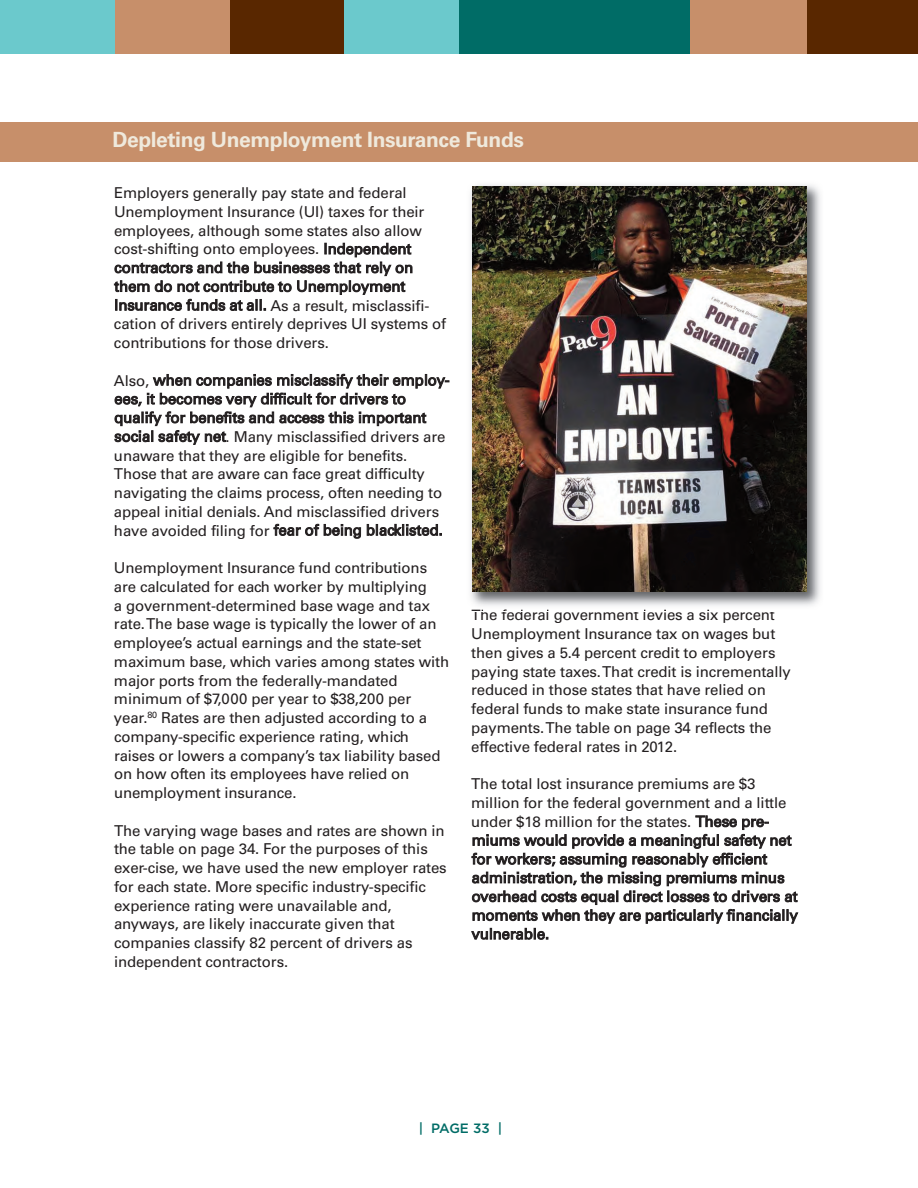
<style>
.page{position:relative;width:918px;height:1188px;background:#fff}
.page>*{position:absolute;margin:0;border:0;box-sizing:border-box;transform-origin:0 0}
.t1{font:700 21px "Univers LT";letter-spacing:-.02em;color:#efe9dc}
.t2{font:15px/18.8px "Univers LT";letter-spacing:-.01em;color:#231f20}
.t3{font:500 13.5px "Gotham";letter-spacing:-.02em;color:#006c66}
</style>
<div class="page">
<div style="left:344px;top:0;width:115px;height:54px;background:#6bc9cc"></div>
<div style="left:459px;top:0;width:232px;height:54px;background:#006c66"></div>
<div style="left:230px;top:0;width:114px;height:54px;background:#592700"></div>
<div style="left:691px;top:0;width:116px;height:54px;background:#c78f6a"></div>
<div style="left:115px;top:0;width:115px;height:54px;background:#c78f6a"></div>
<div style="left:807px;top:0;width:111px;height:54px;background:#592700"></div>
<div style="left:0;top:0;width:115px;height:54px;background:#6bc9cc"></div>
<img style="left:470px;top:184px;width:350px;height:427px">
<img style="left:472px;top:609px;width:51px;height:2px">
<img style="left:472px;top:186px;width:335px;height:406px">
<div style="left:0;top:122px;width:918px;height:40px;background:#c78f6a"></div>
<h1 class="t1" style="left:112px;top:127px;width:413px">Depleting unemployment Insurance Funds</h1>
<p class="t2" style="left:114px;top:183px;width:334px">Employers generally pay state and federal Unemployment Insurance (UI) taxes for their employees, although some states also allow cost-shifting onto employees. Independent contractors and the businesses that rely on them do not contribute to Unemployment Insurance funds at all. As a result, misclassifi&shy;cation of drivers entirely deprives UI systems of contributions for those drivers.</p>
<p class="t2" style="left:114px;top:371px;width:337px">Also, when companies misclassify their employ&shy;ees, it becomes very difficult for drivers to qualify for benefits and access this important social safety net. Many misclassified drivers are unaware that they are eligible for benefits.<br>Those that are aware can face great difficulty navigating the claims process, often needing to appeal initial denials. And misclassified drivers have avoided filing for fear of being blacklisted.</p>
<p class="t2" style="left:114px;top:558px;width:337px">Unemployment Insurance fund contributions are calculated for each worker by multiplying<br>a government-determined base wage and tax rate. The base wage is typically the lower of an employee’s actual earnings and the state-set maximum base, which varies among states with major ports from the federally-mandated minimum of $7,000 per year to $38,200 per year.<sup>80</sup> Rates are then adjusted according to a company-specific experience rating, which raises or lowers a company’s tax liability based on how often its employees have relied on unemployment insurance.</p>
<p class="t2" style="left:114px;top:821px;width:334px">The varying wage bases and rates are shown in the table on page 34. For the purposes of this exer-cise, we have used the new employer rates for each state. More specific industry-specific experience rating were unavailable and, anyways, are likely inaccurate given that companies classify 82 percent of drivers as independent contractors.</p>
<p class="t2" style="left:471px;top:606px;width:321px">The federal government levies a six percent Unemployment Insurance tax on wages but then gives a 5.4 percent credit to employers paying state taxes. That credit is incrementally reduced in those states that have relied on federal funds to make state insurance fund payments. The table on page 34 reflects the effective federal rates in 2012.</p>
<p class="t2" style="left:471px;top:775px;width:328px">The total lost insurance premiums are $3 million for the federal government and a little under $18 million for the states. These pre&shy;miums would provide a meaningful safety net for workers; assuming reasonably efficient administration, the missing premiums minus overhead costs equal direct losses to drivers at moments when they are particularly financially vulnerable.</p>
<p class="t3" style="left:419px;top:1123px;width:85px">| PAGE 33 |</p>
</div>
